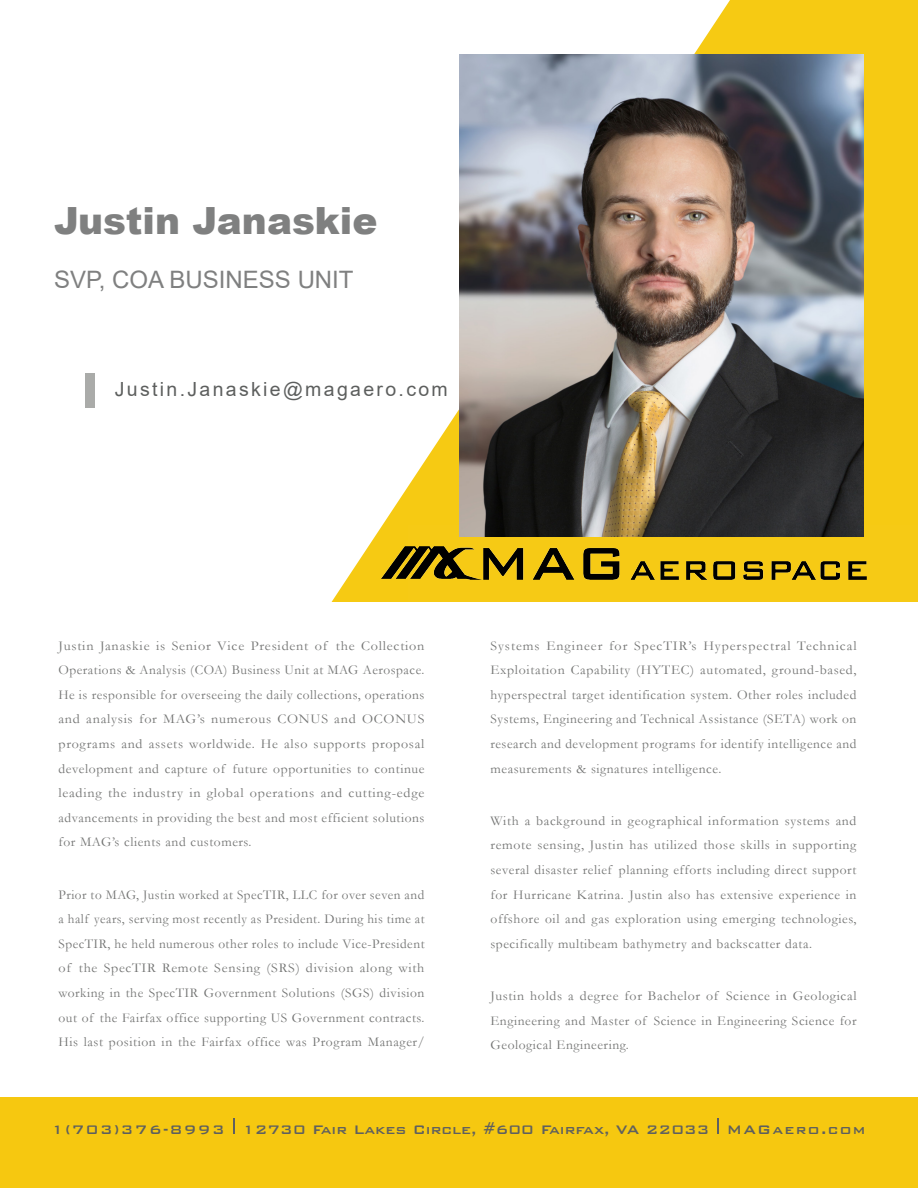
<style>
.page{position:relative;width:918px;height:1188px;background:#fff}
.page>*{position:absolute;margin:0;border:0;box-sizing:border-box;transform-origin:0 0}
.t1{font:900 37.5px "Arial";color:#7f8080}
.t2{font:24px "Arial";color:#7f8080}
.t3{font:19.5px "Arial";letter-spacing:.12em;color:#5d5f5e}
.t4{font:500 16.5px "Bank Gothic BT";color:#5f605f}
.t5{font:500 16.5px "Bank Gothic BT";letter-spacing:.08em;color:#5d5f5e}
.t6{font:13.5px/24.6px "Garamond";letter-spacing:.045em;color:#737473;text-align:justify}
.t7{font:13.5px/24.6px "Garamond";letter-spacing:.045em;color:#737473;text-align:justify;scale:1.05 1}
</style>
<div class="page">
<svg style="left:85px;top:0;width:833px;height:602px"></svg>
<div style="left:0;top:1096px;width:918px;height:92px;background:#f6c810"></div>
<div style="left:409px;top:525px;width:509px;height:83px;background:#f6ca15"></div>
<div style="left:1px;top:602px;width:917px;height:494px;background:#fff"></div>
<svg style="left:717px;top:1118px;width:2px;height:16px"></svg>
<svg style="left:233px;top:1118px;width:2px;height:16px"></svg>
<div style="left:86px;top:374px;width:9px;height:34px;background:#aaaba9"></div>
<img style="left:459px;top:54px;width:405px;height:482px">
<img style="left:382px;top:547px;width:484px;height:32px">
<h1 class="t1" style="left:54px;top:193px;width:325px">Justin Janaskie</h1>
<h2 class="t2" style="left:54px;top:263px;width:301px">SVP, COA BUSINESS UNIT</h2>
<h3 class="t3" style="left:115px;top:376px;width:335px">Justin.Janaskie@magaero.com</h3>
<p class="t7" style="left:58px;top:633px;width:350px">Justin Janaskie is Senior Vice President of the Collection Operations &amp; Analysis (COA) Business Unit at MAG Aerospace.<br>He is responsible for overseeing the daily collections, operations and analysis for MAG’s numerous CONUS and OCONUS programs and assets worldwide. He also supports proposal development and capture of future opportunities to continue leading the industry in global operations and cutting-edge advancements in providing the best and most efficient solutions for MAG’s clients and customers.</p>
<p class="t6" style="left:58px;top:882px;width:368px">Prior to MAG, Justin worked at SpecTIR, LLC for over seven and a half years, serving most recently as President. During his time at SpecTIR, he held numerous other roles to include Vice-President of the SpecTIR Remote Sensing (SRS) division along with working in the SpecTIR Government Solutions (SGS) division out of the Fairfax office supporting US Government contracts.<br>His last position in the Fairfax office was Program Manager/</p>
<p class="t6" style="left:490px;top:633px;width:368px">Systems Engineer for SpecTIR’s Hyperspectral Technical Exploitation Capability (HYTEC) automated, ground-based, hyperspectral target identification system. Other roles included Systems, Engineering and Technical Assistance (SETA) work on research and development programs for identify intelligence and measurements &amp; signatures intelligence.</p>
<p class="t6" style="left:490px;top:808px;width:368px">With a background in geographical information systems and remote sensing, Justin has utilized those skills in supporting several disaster relief planning efforts including direct support for Hurricane Katrina. Justin also has extensive experience in offshore oil and gas exploration using emerging technologies, specifically multibeam bathymetry and backscatter data.</p>
<p class="t6" style="left:490px;top:983px;width:368px">Justin holds a degree for Bachelor of Science in Geological Engineering and Master of Science in Engineering Science for Geological Engineering.</p>
<p class="t5" style="left:51px;top:1121px;width:175px">1(703)376-8993</p>
<p class="t4" style="left:242px;top:1121px;width:469px">12730 Fair Lakes Circle, #600 Fairfax, VA 22033</p>
<p class="t5" style="left:727px;top:1121px;width:140px">MAGaero.com</p>
</div>
